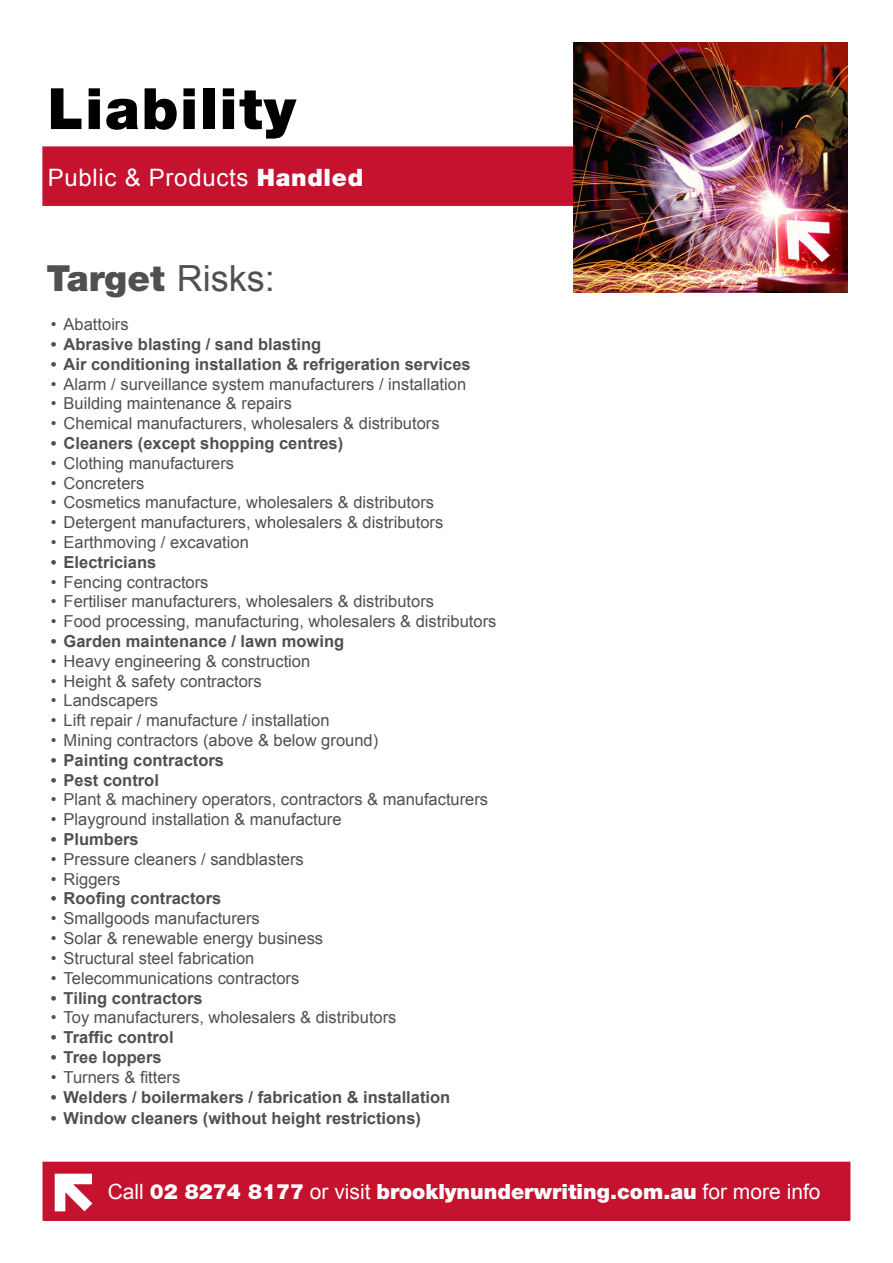
<style>
.page{position:relative;width:893px;height:1263px;background:#fff}
.page>*{position:absolute;margin:0;border:0;box-sizing:border-box;transform-origin:0 0}
.t1{font:900 57px "Helvetica Neue LT Std";letter-spacing:.03em;color:#000}
.t2{font:900 36px "Helvetica Neue LT Std";color:#4f5052}
.t3{font:24px "Arial";letter-spacing:.03em;color:#fff}
.t4{font:900 21px "Helvetica Neue LT Std";color:#fff}
.t5{font:16.5px "Arial";color:#4f5052}
.t6{font:700 16.5px "Arial";color:#4f5052}
.s1{font-family:"Helvetica Neue LT Std";font-weight:900}
.s2{font-family:"Arial";font-weight:400}
</style>
<div class="page">
<div style="left:42px;top:146px;width:547px;height:61px;background:#c4122f;border:2px solid #c4122f"></div>
<img style="left:574px;top:42px;width:273px;height:250px">
<div style="left:43px;top:1162px;width:807px;height:58px;background:#c4122f"></div>
<div style="left:43px;top:1162px;width:807px;height:59px;border:2px solid #c4122f"></div>
<svg style="left:55px;top:1174px;width:37px;height:37px"></svg>
<h1 class="t1" style="left:48px;top:75px;width:250px">Liability</h1>
<h3 class="t3" style="left:48px;top:162px;width:317px">Public &amp; Products <span class="s1">Handled</span></h3>
<h2 class="t2" style="left:47px;top:256px;width:230px">Target <span class="s2">Risks:</span></h2>
<p class="t5" style="left:51px;top:314px;width:79px">• Abattoirs</p>
<p class="t6" style="left:51px;top:333px;width:272px">• Abrasive blasting / sand blasting</p>
<p class="t6" style="left:51px;top:353px;width:421px">• Air conditioning installation &amp; refrigeration services</p>
<p class="t5" style="left:51px;top:373px;width:417px">• Alarm / surveillance system manufacturers / installation</p>
<p class="t5" style="left:51px;top:393px;width:243px">• Building maintenance &amp; repairs</p>
<p class="t5" style="left:51px;top:413px;width:390px">• Chemical manufacturers, wholesalers &amp; distributors</p>
<p class="t6" style="left:51px;top:432px;width:294px">• Cleaners (except shopping centres)</p>
<p class="t5" style="left:51px;top:452px;width:185px">• Clothing manufacturers</p>
<p class="t5" style="left:51px;top:472px;width:95px">• Concreters</p>
<p class="t5" style="left:51px;top:492px;width:385px">• Cosmetics manufacture, wholesalers &amp; distributors</p>
<p class="t5" style="left:51px;top:512px;width:394px">• Detergent manufacturers, wholesalers &amp; distributors</p>
<p class="t5" style="left:51px;top:531px;width:199px">• Earthmoving / excavation</p>
<p class="t6" style="left:51px;top:551px;width:107px">• Electricians</p>
<p class="t5" style="left:51px;top:571px;width:159px">• Fencing contractors</p>
<p class="t5" style="left:51px;top:591px;width:385px">• Fertiliser manufacturers, wholesalers &amp; distributors</p>
<p class="t5" style="left:51px;top:611px;width:447px">• Food processing, manufacturing, wholesalers &amp; distributors</p>
<p class="t6" style="left:51px;top:630px;width:295px">• Garden maintenance / lawn mowing</p>
<p class="t5" style="left:51px;top:650px;width:261px">• Heavy engineering &amp; construction</p>
<p class="t5" style="left:51px;top:670px;width:212px">• Height &amp; safety contractors</p>
<p class="t5" style="left:51px;top:690px;width:109px">• Landscapers</p>
<p class="t5" style="left:51px;top:710px;width:280px">• Lift repair / manufacture / installation</p>
<p class="t5" style="left:51px;top:729px;width:329px">• Mining contractors (above &amp; below ground)</p>
<p class="t6" style="left:51px;top:749px;width:175px">• Painting contractors</p>
<p class="t6" style="left:51px;top:769px;width:110px">• Pest control</p>
<p class="t5" style="left:51px;top:789px;width:439px">• Plant &amp; machinery operators, contractors &amp; manufacturers</p>
<p class="t5" style="left:51px;top:809px;width:292px">• Playground installation &amp; manufacture</p>
<p class="t6" style="left:51px;top:828px;width:89px">• Plumbers</p>
<p class="t5" style="left:51px;top:848px;width:255px">• Pressure cleaners / sandblasters</p>
<p class="t5" style="left:51px;top:868px;width:71px">• Riggers</p>
<p class="t6" style="left:51px;top:888px;width:172px">• Roofing contractors</p>
<p class="t5" style="left:51px;top:908px;width:210px">• Smallgoods manufacturers</p>
<p class="t5" style="left:51px;top:927px;width:274px">• Solar &amp; renewable energy business</p>
<p class="t5" style="left:51px;top:947px;width:205px">• Structural steel fabrication</p>
<p class="t5" style="left:51px;top:967px;width:250px">• Telecommunications contractors</p>
<p class="t6" style="left:51px;top:987px;width:153px">• Tiling contractors</p>
<p class="t5" style="left:51px;top:1007px;width:347px">• Toy manufacturers, wholesalers &amp; distributors</p>
<p class="t6" style="left:51px;top:1026px;width:124px">• Traffic control</p>
<p class="t6" style="left:51px;top:1046px;width:112px">• Tree loppers</p>
<p class="t5" style="left:51px;top:1066px;width:131px">• Turners &amp; fitters</p>
<p class="t6" style="left:51px;top:1086px;width:401px">• Welders / boilermakers / fabrication &amp; installation</p>
<p class="t6" style="left:51px;top:1107px;width:372px">• Window cleaners (without height restrictions)</p>
<p class="t4" style="left:108px;top:1179px;width:714px"><span class="s2">Call</span> 02 8274 8177 <span class="s2">or visit</span> brooklynunderwriting.com.au <span class="s2">for more info</span></p>
</div>
